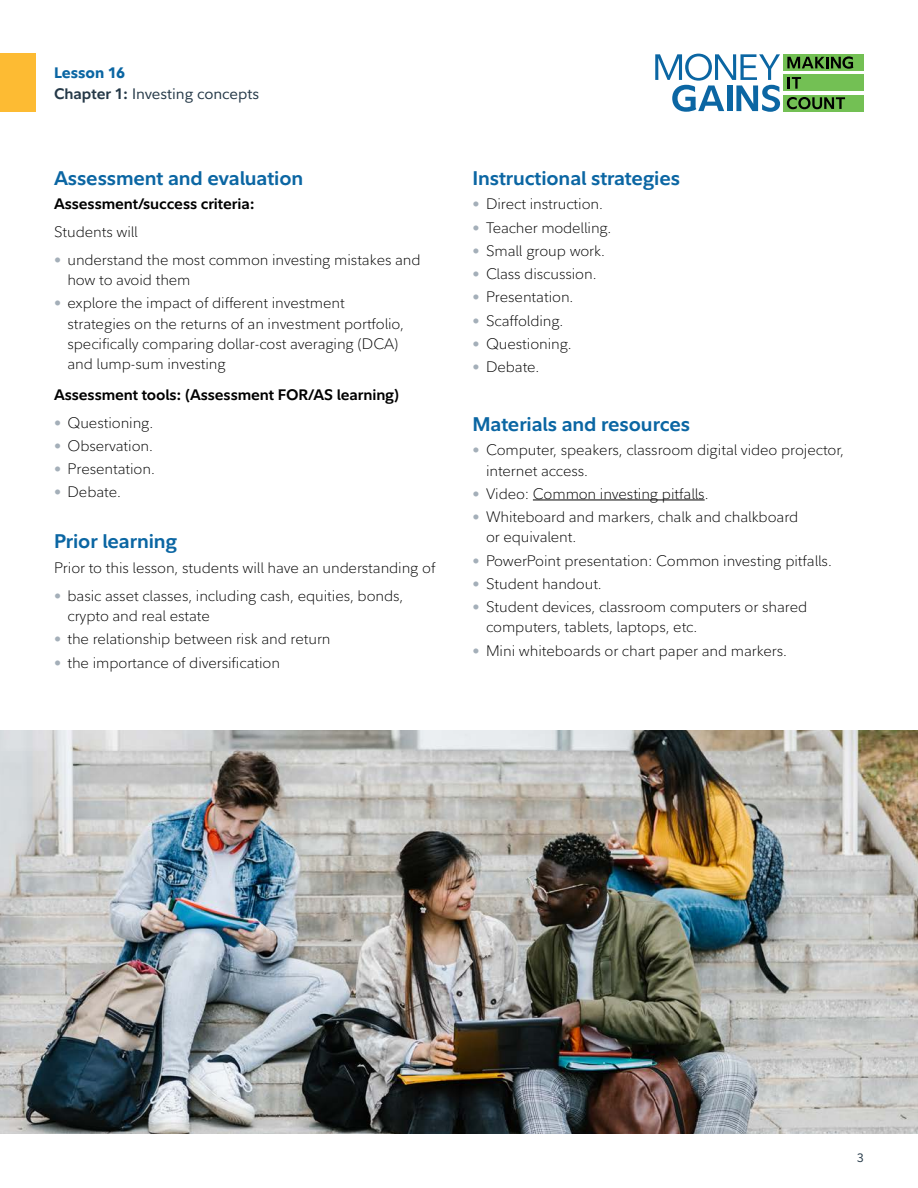
<style>
.page{position:relative;width:918px;height:1188px;background:#fff}
.page>*{position:absolute;margin:0;border:0;box-sizing:border-box;transform-origin:0 0}
.t1{font:700 19.5px "Fidelity Sans";letter-spacing:-.005em;color:#0b66a3}
.t2{font:300 15px/20.2px "Fidelity Sans";letter-spacing:-.005em;color:#000}
.t3{font:700 15px "Fidelity Sans";letter-spacing:-.005em;color:#000}
.t4{font:15px/21px "Fidelity Sans";color:#253948}
.t5{font:12px "Fidelity Sans";color:#253948}
.s1{font-weight:800;color:#0b66a3}
.s2{font-weight:700}
.s3{font-weight:400;font-size:14.25px;color:#a4afb9}
</style>
<div class="page">
<div style="left:784px;top:54px;width:80px;height:16px;background:#73c054"></div>
<div style="left:784px;top:75px;width:80px;height:16px;background:#73c054"></div>
<div style="left:784px;top:95px;width:80px;height:16px;background:#73c054"></div>
<svg style="left:787px;top:56px;width:66px;height:13px"></svg>
<svg style="left:787px;top:77px;width:14px;height:12px"></svg>
<svg style="left:787px;top:97px;width:58px;height:12px"></svg>
<svg style="left:655px;top:54px;width:125px;height:58px"></svg>
<div style="left:0;top:54px;width:36px;height:58px;background:#fdbb33"></div>
<hr style="left:533px;top:500px;width:172px;height:1px;background:#000">
<img style="left:0;top:730px;width:918px;height:403px">
<p class="t4" style="left:54px;top:62px;width:207px"><span class="s1">Lesson 16<br></span><span class="s2">Chapter 1:</span> Investing concepts</p>
<h1 class="t1" style="left:54px;top:165px;width:251px">Assessment and evaluation</h1>
<p class="t3" style="left:54px;top:194px;width:202px">Assessment/success criteria:</p>
<p class="t2" style="left:54px;top:222px;width:85px">Students will</p>
<p class="t2" style="left:68px;top:250px;width:355px;text-indent:-14px"><span class="s3">•</span> understand the most common investing mistakes and how to avoid them</p>
<p class="t2" style="left:68px;top:293px;width:338px;text-indent:-14px"><span class="s3">•</span> explore the impact of different investment strategies on the returns of an investment portfolio, specifically comparing dollar-cost averaging (DCA) and lump-sum investing</p>
<p class="t3" style="left:54px;top:385px;width:347px">Assessment tools: (Assessment FOR/AS learning)</p>
<p class="t2" style="left:54px;top:412px;width:101px"><span class="s3">•</span> Questioning.</p>
<p class="t2" style="left:54px;top:436px;width:101px"><span class="s3">•</span> Observation.</p>
<p class="t2" style="left:54px;top:459px;width:102px"><span class="s3">•</span> Presentation.</p>
<p class="t2" style="left:54px;top:482px;width:69px"><span class="s3">•</span> Debate.</p>
<h1 class="t1" style="left:54px;top:529px;width:125px">Prior learning</h1>
<p class="t2" style="left:54px;top:558px;width:383px">Prior to this lesson, students will have an understanding of</p>
<p class="t2" style="left:68px;top:586px;width:337px;text-indent:-14px"><span class="s3">•</span> basic asset classes, including cash, equities, bonds, crypto and real estate</p>
<p class="t2" style="left:54px;top:629px;width:278px"><span class="s3">•</span> the relationship between risk and return</p>
<p class="t2" style="left:54px;top:652px;width:228px"><span class="s3">•</span> the importance of diversification</p>
<h1 class="t1" style="left:472px;top:165px;width:209px">Instructional strategies</h1>
<p class="t2" style="left:472px;top:194px;width:132px"><span class="s3">•</span> Direct instruction.</p>
<p class="t2" style="left:472px;top:217px;width:140px"><span class="s3">•</span> Teacher modelling.</p>
<p class="t2" style="left:472px;top:241px;width:134px"><span class="s3">•</span> Small group work.</p>
<p class="t2" style="left:472px;top:264px;width:126px"><span class="s3">•</span> Class discussion.</p>
<p class="t2" style="left:472px;top:287px;width:102px"><span class="s3">•</span> Presentation.</p>
<p class="t2" style="left:472px;top:310px;width:92px"><span class="s3">•</span> Scaffolding.</p>
<p class="t2" style="left:472px;top:334px;width:101px"><span class="s3">•</span> Questioning.</p>
<p class="t2" style="left:472px;top:357px;width:69px"><span class="s3">•</span> Debate.</p>
<h1 class="t1" style="left:472px;top:411px;width:219px">Materials and resources</h1>
<p class="t2" style="left:486px;top:440px;width:360px;text-indent:-14px"><span class="s3">•</span> Computer, speakers, classroom digital video projector, internet access.</p>
<p class="t2" style="left:472px;top:484px;width:238px"><span class="s3">•</span> Video: Common investing pitfalls.</p>
<p class="t2" style="left:486px;top:507px;width:314px;text-indent:-14px"><span class="s3">•</span> Whiteboard and markers, chalk and chalkboard or equivalent.</p>
<p class="t2" style="left:472px;top:550px;width:361px"><span class="s3">•</span> PowerPoint presentation: Common investing pitfalls.</p>
<p class="t2" style="left:472px;top:574px;width:131px"><span class="s3">•</span> Student handout.</p>
<p class="t2" style="left:486px;top:597px;width:323px;text-indent:-14px"><span class="s3">•</span> Student devices, classroom computers or shared computers, tablets, laptops, etc.</p>
<p class="t2" style="left:472px;top:640px;width:316px"><span class="s3">•</span> Mini whiteboards or chart paper and markers.</p>
<p class="t5" style="left:857px;top:1150px;width:8px">3</p>
</div>
